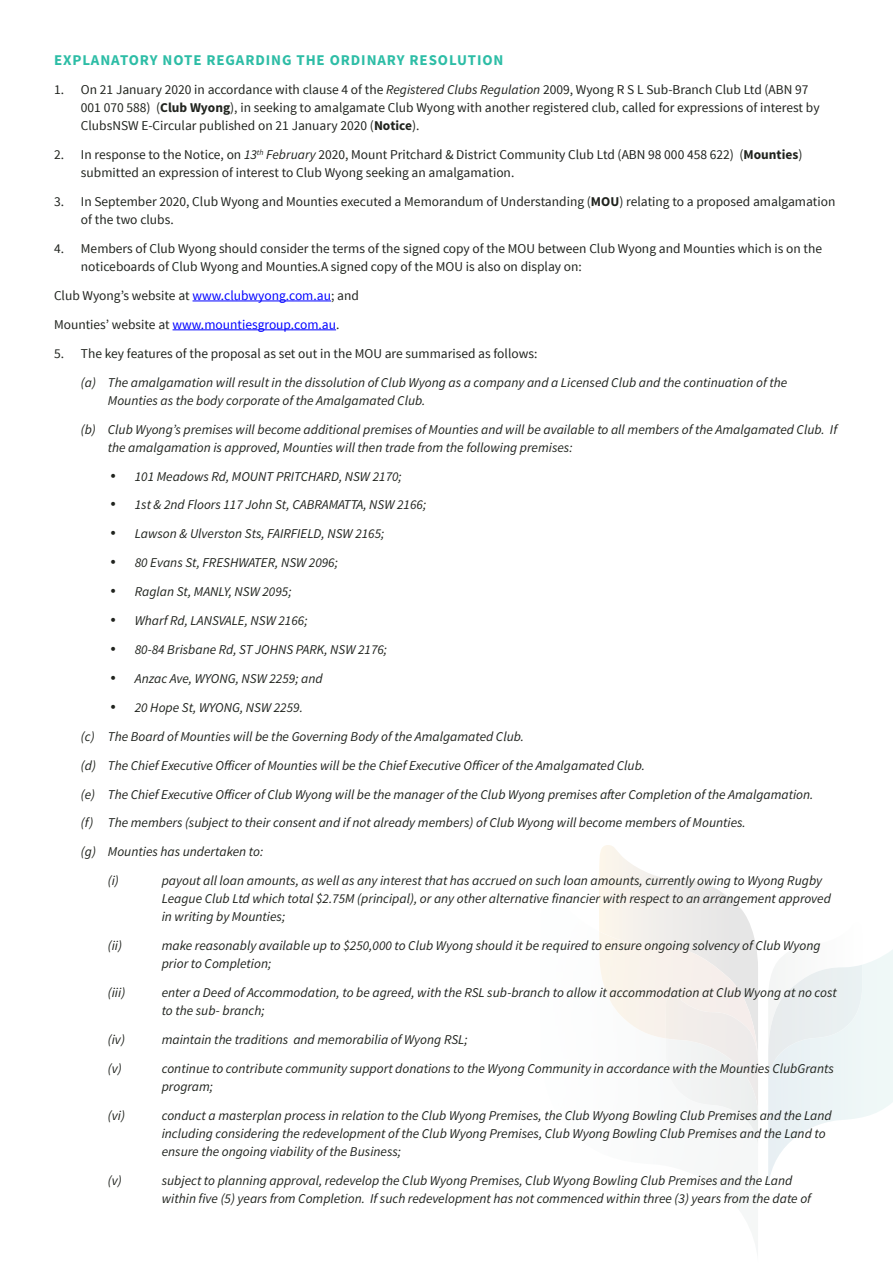
<style>
.page{position:relative;width:893px;height:1263px;background:#fff}
.page>*{position:absolute;margin:0;border:0;box-sizing:border-box;transform-origin:0 0}
.t1{font:700 15px "Source Sans Pro";letter-spacing:.06em;color:#2dbda6}
.t2{font:italic 13.5px/18px "Source Sans Pro";color:#20231e}
.t3{font:13.5px/18px "Source Sans Pro";color:#20231e}
.t4{font:13.5px "Source Sans Pro";color:#00f}
.s1{font-style:italic}
.s2{font-weight:700}
.s3{color:#00f}
.s4{color:#20231e}
</style>
<div class="page">
<svg style="left:599px;top:845px;width:153px;height:86px"></svg>
<svg style="left:768px;top:950px;width:125px;height:234px"></svg>
<img style="left:768px;top:964px;width:94px;height:117px">
<hr style="left:193px;top:301px;width:138px;height:1px;background:#00f">
<hr style="left:173px;top:329px;width:163px;height:1px;background:#00f">
<p class="t1" style="left:54px;top:51px;width:451px">EXPLANATORY NOTE REGARDING THE ORDINARY RESOLUTION</p>
<p class="t3" style="left:81px;top:81px;width:740px;text-indent:-27px">1. On 21 January 2020 in accordance with clause 4 of the <span class="s1">Registered Clubs Regulation</span> 2009, Wyong R S L Sub-Branch Club Ltd (ABN 97<br>001 070 588) (<span class="s2">Club Wyong</span>), in seeking to amalgamate Club Wyong with another registered club, called for expressions of interest by<br>ClubsNSW E-Circular published on 21 January 2020 (<span class="s2">Notice</span>).</p>
<p class="t3" style="left:81px;top:146px;width:723px;text-indent:-27px">2. In response to the Notice, on <span class="s1">13</span><sup>th</sup> <span class="s1">February</span> 2020, Mount Pritchard &amp; District Community Club Ltd (ABN 98 000 458 622) (<span class="s2">Mounties</span>) submitted an expression of interest to Club Wyong seeking an amalgamation.</p>
<p class="t3" style="left:81px;top:193px;width:756px;text-indent:-27px">3. In September 2020, Club Wyong and Mounties executed a Memorandum of Understanding (<span class="s2">MOU</span>) relating to a proposed amalgamation of the two clubs.</p>
<p class="t3" style="left:81px;top:240px;width:743px;text-indent:-27px">4. Members of Club Wyong should consider the terms of the signed copy of the MOU between Club Wyong and Mounties which is on the noticeboards of Club Wyong and Mounties.A signed copy of the MOU is also on display on:</p>
<p class="t3" style="left:54px;top:287px;width:306px">Club Wyong’s website at <span class="s3">www.clubwyong.com.au</span>; and</p>
<p class="t4" style="left:54px;top:316px;width:287px"><span class="s4">Mounties’ website at</span> www.mountiesgroup.com.au<span class="s4">.</span></p>
<p class="t3" style="left:54px;top:344px;width:485px">5. The key features of the proposal as set out in the MOU are summarised as follows:</p>
<p class="t2" style="left:108px;top:373px;width:681px;text-indent:-27px">(a) The amalgamation will result in the dissolution of Club Wyong as a company and a Licensed Club and the continuation of the<br>Mounties as the body corporate of the Amalgamated Club.</p>
<p class="t2" style="left:108px;top:420px;width:731px;text-indent:-27px">(b) Club Wyong’s premises will become additional premises of Mounties and will be available to all members of the Amalgamated Club. If the amalgamation is approved, Mounties will then trade from the following premises:</p>
<p class="t2" style="left:110px;top:467px;width:293px">• 101 Meadows Rd, MOUNT PRITCHARD, NSW 2170;</p>
<p class="t2" style="left:110px;top:496px;width:317px">• 1st &amp; 2nd Floors 117 John St, CABRAMATTA, NSW 2166;</p>
<p class="t2" style="left:110px;top:525px;width:276px">• Lawson &amp; Ulverston Sts, FAIRFIELD, NSW 2165;</p>
<p class="t2" style="left:110px;top:554px;width:229px">• 80 Evans St, FRESHWATER, NSW 2096;</p>
<p class="t2" style="left:110px;top:583px;width:183px">• Raglan St, MANLY, NSW 2095;</p>
<p class="t2" style="left:110px;top:612px;width:199px">• Wharf Rd, LANSVALE, NSW 2166;</p>
<p class="t2" style="left:110px;top:640px;width:278px">• 80-84 Brisbane Rd, ST JOHNS PARK, NSW 2176;</p>
<p class="t2" style="left:110px;top:669px;width:214px">• Anzac Ave, WYONG, NSW 2259; and</p>
<p class="t2" style="left:110px;top:698px;width:194px">• 20 Hope St, WYONG, NSW 2259.</p>
<p class="t2" style="left:81px;top:727px;width:445px">(c) The Board of Mounties will be the Governing Body of the Amalgamated Club.</p>
<p class="t2" style="left:81px;top:756px;width:566px">(d) The Chief Executive Officer of Mounties will be the Chief Executive Officer of the Amalgamated Club.</p>
<p class="t2" style="left:81px;top:785px;width:734px">(e) The Chief Executive Officer of Club Wyong will be the manager of the Club Wyong premises after Completion of the Amalgamation.</p>
<p class="t2" style="left:81px;top:814px;width:666px">(f) The members (subject to their consent and if not already members) of Club Wyong will become members of Mounties.</p>
<p class="t2" style="left:81px;top:843px;width:184px">(g) Mounties has undertaken to:</p>
<p class="t2" style="left:108px;top:872px;width:13px">(i)</p>
<p class="t2" style="left:162px;top:872px;width:671px">payout all loan amounts, as well as any interest that has accrued on such loan amounts, currently owing to Wyong Rugby<br>League Club Ltd which total $2.75M (principal), or any other alternative financier with respect to an arrangement approved in writing by Mounties;</p>
<p class="t2" style="left:108px;top:937px;width:16px">(ii)</p>
<p class="t2" style="left:162px;top:937px;width:660px">make reasonably available up to $250,000 to Club Wyong should it be required to ensure ongoing solvency of Club Wyong prior to Completion;</p>
<p class="t2" style="left:108px;top:984px;width:19px">(iii)</p>
<p class="t2" style="left:162px;top:984px;width:677px">enter a Deed of Accommodation, to be agreed, with the RSL sub-branch to allow it accommodation at Club Wyong at no cost to the sub- branch;</p>
<p class="t2" style="left:108px;top:1031px;width:19px">(iv)</p>
<p class="t2" style="left:162px;top:1031px;width:307px">maintain the traditions and memorabilia of Wyong RSL;</p>
<p class="t2" style="left:108px;top:1059px;width:15px">(v)</p>
<p class="t2" style="left:162px;top:1059px;width:674px">continue to contribute community support donations to the Wyong Community in accordance with the Mounties ClubGrants program;</p>
<p class="t2" style="left:108px;top:1106px;width:19px">(vi)</p>
<p class="t2" style="left:162px;top:1106px;width:672px">conduct a masterplan process in relation to the Club Wyong Premises, the Club Wyong Bowling Club Premises and the Land including considering the redevelopment of the Club Wyong Premises, Club Wyong Bowling Club Premises and the Land to ensure the ongoing viability of the Business;</p>
<p class="t2" style="left:108px;top:1171px;width:15px">(v)</p>
<p class="t2" style="left:162px;top:1171px;width:651px">subject to planning approval, redevelop the Club Wyong Premises, Club Wyong Bowling Club Premises and the Land within five (5) years from Completion. If such redevelopment has not commenced within three (3) years from the date of</p>
</div>
